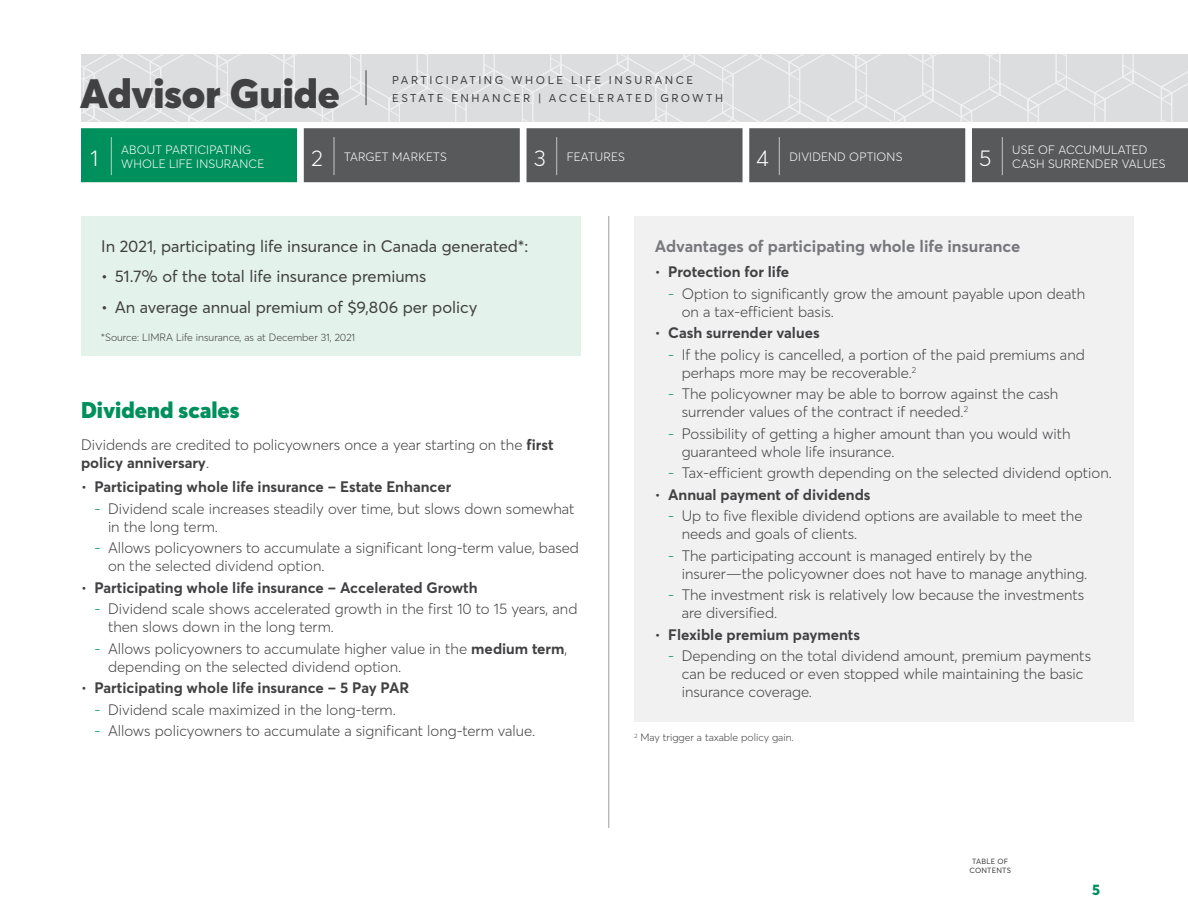
<style>
.page{position:relative;width:1188px;height:918px;background:#fff}
.page>*{position:absolute;margin:0;border:0;box-sizing:border-box;transform-origin:0 0}
.t1{font:300 44.7px "Desjardins Sans";color:#fff;scale:.29 1}
.t2{font:900 40.5px "Desjardins Sans";color:#414042}
.t3{font:900 22.5px "Desjardins Sans";color:#00905e}
.t4{font:300 22.5px "Desjardins Sans";color:#fff}
.t5{font:16.5px "Desjardins Sans";color:#414042}
.t6{font:700 16.5px "Desjardins Sans";color:#77787b}
.t7{font:300 15px/18px "Desjardins Sans";color:#414042}
.t8{font:700 15px "Desjardins Sans";color:#414042}
.t9{font:800 15px "Desjardins Sans";color:#00905e}
.t10{font:300 12px/14.4px "Desjardins Sans";letter-spacing:.01em;color:#fff}
.t11{font:11.25px/18px "Desjardins Sans";letter-spacing:.225em;color:#414042}
.t12{font:300 10.5px "Desjardins Sans";color:#414042}
.t13{font:7.5px/9px "Desjardins Sans";letter-spacing:.025em;color:#414042;text-align:center}
.s1{font-size:44.7px}
.s2{font-weight:700}
.s3{font-weight:300}
.s4{color:#00905e}
</style>
<div class="page">
<svg style="left:81px;top:54px;width:1107px;height:68px;background:#dddedf"></svg>
<hr style="left:366px;top:70px;width:1px;height:35px;background:#414042">
<div style="left:304px;top:128px;width:216px;height:54px;background:#58595b"></div>
<div style="left:527px;top:128px;width:216px;height:54px;background:#58595b"></div>
<div style="left:749px;top:128px;width:216px;height:54px;background:#58595b"></div>
<div style="left:972px;top:128px;width:216px;height:54px;background:#58595b"></div>
<hr style="left:608px;top:216px;width:1px;height:612px;background:#9d9fa2">
<div style="left:81px;top:128px;width:216px;height:54px;background:#00905e"></div>
<div style="left:81px;top:216px;width:499px;height:140px;background:#e3f2ea"></div>
<div style="left:634px;top:216px;width:500px;height:506px;background:#f1f1f2"></div>
<h2 class="t2" style="left:80px;top:67px;width:261px">Advisor Guide</h2>
<p class="t11" style="left:392px;top:71px;width:333px">PARTICIPATING WHOLE LIFE INSURANCE<br>ESTATE ENHANCER | ACCELERATED GROWTH</p>
<h3 class="t4" style="left:311px;top:145px;width:26px">2 <span class="s1">|</span></h3>
<p class="t1" style="left:110px;top:128px;width:13px">|</p>
<h3 class="t4" style="left:534px;top:145px;width:26px">3 <span class="s1">|</span></h3>
<p class="t10" style="left:121px;top:142px;width:145px">ABOUT PARTICIPATING<br>WHOLE LIFE INSURANCE</p>
<p class="t4" style="left:90px;top:145px;width:9px">1</p>
<p class="t10" style="left:344px;top:150px;width:104px">TARGET MARKETS</p>
<p class="t10" style="left:567px;top:150px;width:60px">FEATURES</p>
<h3 class="t4" style="left:756px;top:145px;width:26px">4 <span class="s1">|</span></h3>
<p class="t10" style="left:790px;top:150px;width:114px">DIVIDEND OPTIONS</p>
<h3 class="t4" style="left:979px;top:145px;width:26px">5 <span class="s1">|</span></h3>
<p class="t10" style="left:1012px;top:142px;width:137px">USE OF ACCUMULATED</p>
<p class="t10" style="left:1012px;top:157px;width:155px">CASH SURRENDER VALUES</p>
<p class="t5" style="left:101px;top:236px;width:429px">In 2021, participating life insurance in Canada generated*:</p>
<p class="t5" style="left:101px;top:267px;width:327px">• 51.7% of the total life insurance premiums</p>
<p class="t5" style="left:101px;top:297px;width:378px">• An average annual premium of $9,806 per policy</p>
<p class="t12" style="left:101px;top:331px;width:256px">*Source: LIMRA Life insurance, as at December 31, 2021</p>
<h3 class="t3" style="left:81px;top:396px;width:160px">Dividend scales</h3>
<p class="t7" style="left:81px;top:435px;width:474px">Dividends are credited to policyowners once a year starting on the <span class="s2">first policy anniversary</span>.</p>
<p class="t8" style="left:81px;top:478px;width:372px"><span class="s3">•</span> Participating whole life insurance – Estate Enhancer</p>
<p class="t7" style="left:108px;top:499px;width:468px;text-indent:-14px"><span class="s4">-</span> Dividend scale increases steadily over time, but slows down somewhat in the long term.</p>
<p class="t7" style="left:108px;top:539px;width:473px;text-indent:-14px"><span class="s4">-</span> Allows policyowners to accumulate a significant long-term value, based on the selected dividend option.</p>
<p class="t8" style="left:81px;top:578px;width:398px"><span class="s3">•</span> Participating whole life insurance – Accelerated Growth</p>
<p class="t7" style="left:108px;top:600px;width:471px;text-indent:-14px"><span class="s4">-</span> Dividend scale shows accelerated growth in the first 10 to 15 years, and then slows down in the long term.</p>
<p class="t7" style="left:108px;top:640px;width:461px;text-indent:-14px"><span class="s4">-</span> Allows policyowners to accumulate higher value in the <span class="s2">medium term</span>, depending on the selected dividend option.</p>
<p class="t8" style="left:81px;top:679px;width:330px"><span class="s3">•</span> Participating whole life insurance – 5 Pay PAR</p>
<p class="t7" style="left:94px;top:701px;width:303px"><span class="s4">-</span> Dividend scale maximized in the long-term.</p>
<p class="t7" style="left:94px;top:722px;width:442px"><span class="s4">-</span> Allows policyowners to accumulate a significant long-term value.</p>
<h4 class="t6" style="left:655px;top:236px;width:367px">Advantages of participating whole life insurance</h4>
<p class="t8" style="left:655px;top:262px;width:136px"><span class="s3">•</span> Protection for life</p>
<p class="t7" style="left:682px;top:284px;width:405px;text-indent:-14px"><span class="s4">-</span> Option to significantly grow the amount payable upon death on a tax-efficient basis.</p>
<p class="t8" style="left:655px;top:324px;width:166px"><span class="s3">•</span> Cash surrender values</p>
<p class="t7" style="left:682px;top:345px;width:405px;text-indent:-14px"><span class="s4">-</span> If the policy is cancelled, a portion of the paid premiums and perhaps more may be recoverable.<sup>2</sup></p>
<p class="t7" style="left:682px;top:385px;width:378px;text-indent:-14px"><span class="s4">-</span> The policyowner may be able to borrow against the cash surrender values of the contract if needed.<sup>2</sup></p>
<p class="t7" style="left:682px;top:424px;width:390px;text-indent:-14px"><span class="s4">-</span> Possibility of getting a higher amount than you would with guaranteed whole life insurance.</p>
<p class="t7" style="left:668px;top:464px;width:445px"><span class="s4">-</span> Tax-efficient growth depending on the selected dividend option.</p>
<p class="t8" style="left:655px;top:485px;width:217px"><span class="s3">•</span> Annual payment of dividends</p>
<p class="t7" style="left:682px;top:507px;width:402px;text-indent:-14px"><span class="s4">-</span> Up to five flexible dividend options are available to meet the needs and goals of clients.</p>
<p class="t7" style="left:682px;top:546px;width:407px;text-indent:-14px"><span class="s4">-</span> The participating account is managed entirely by the insurer—the policyowner does not have to manage anything.</p>
<p class="t7" style="left:682px;top:586px;width:404px;text-indent:-14px"><span class="s4">-</span> The investment risk is relatively low because the investments are diversified.</p>
<p class="t8" style="left:655px;top:625px;width:207px"><span class="s3">•</span> Flexible premium payments</p>
<p class="t7" style="left:682px;top:647px;width:411px;text-indent:-14px"><span class="s4">-</span> Depending on the total dividend amount, premium payments can be reduced or even stopped while maintaining the basic insurance coverage.</p>
<p class="t12" style="left:634px;top:731px;width:161px"><sup>2</sup> May trigger a taxable policy gain.</p>
<p class="t13" style="left:970px;top:856px;width:43px">TABLE OF<br>CONTENTS</p>
<p class="t9" style="left:1092px;top:880px;width:10px">5</p>
</div>
